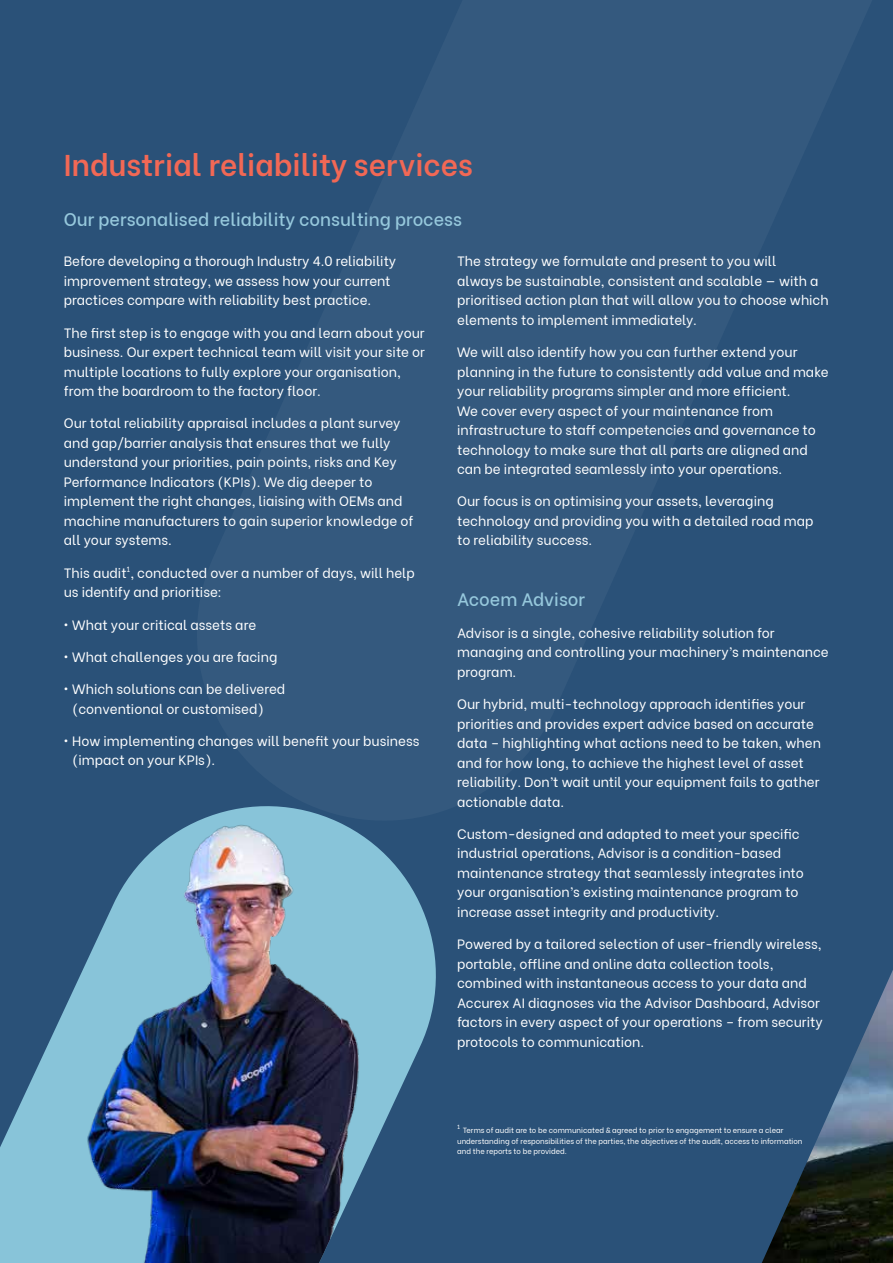
<style>
.page{position:relative;width:893px;height:1263px;background:#2a5178}
.page>*{position:absolute;margin:0;border:0;box-sizing:border-box;transform-origin:0 0}
.t1{font:600 30px "Be Vietnam";color:#f26855}
.t2{font:500 18px "Be Vietnam";color:#96c8dc}
.t3{font:13.5px/19.5px "Be Vietnam";color:#fff}
.t4{font:7.5px/10.5px "Be Vietnam";color:#fff}
.t5{font:6px "Be Vietnam";color:#fff}
</style>
<div class="page">
<img style="left:762px;top:970px;width:131px;height:293px">
<svg style="left:0;top:806px;width:436px;height:457px"></svg>
<img style="left:81px;top:821px;width:284px;height:442px">
<h1 class="t1" style="left:64px;top:140px;width:411px">Industrial reliability services</h1>
<h2 class="t2" style="left:64px;top:204px;width:400px">Our personalised reliability consulting process</h2>
<p class="t3" style="left:64px;top:250px;width:334px">Before developing a thorough Industry 4.0 reliability improvement strategy, we assess how your current practices compare with reliability best practice.</p>
<p class="t3" style="left:64px;top:322px;width:363px">The first step is to engage with you and learn about your business. Our expert technical team will visit your site or multiple locations to fully explore your organisation, from the boardroom to the factory floor.</p>
<p class="t3" style="left:64px;top:412px;width:351px">Our total reliability appraisal includes a plant survey and gap/barrier analysis that ensures that we fully understand your priorities, pain points, risks and Key Performance Indicators (KPIs). We dig deeper to implement the right changes, liaising with OEMs and machine manufacturers to gain superior knowledge of all your systems.</p>
<p class="t3" style="left:64px;top:562px;width:353px">This audit<sup>1</sup>, conducted over a number of days, will help us identify and prioritise:</p>
<p class="t3" style="left:64px;top:613px;width:194px">• What your critical assets are</p>
<p class="t3" style="left:64px;top:646px;width:215px">• What challenges you are facing</p>
<p class="t3" style="left:72px;top:678px;width:215px;text-indent:-9px">• Which solutions can be delivered (conventional or customised)</p>
<p class="t3" style="left:72px;top:730px;width:349px;text-indent:-9px">• How implementing changes will benefit your business (impact on your KPIs).</p>
<p class="t3" style="left:457px;top:250px;width:373px">The strategy we formulate and present to you will<br>always be sustainable, consistent and scalable — with a prioritised action plan that will allow you to choose which elements to implement immediately.</p>
<p class="t3" style="left:457px;top:341px;width:373px">We will also identify how you can further extend your planning in the future to consistently add value and make your reliability programs simpler and more efficient.<br>We cover every aspect of your maintenance from infrastructure to staff competencies and governance to technology to make sure that all parts are aligned and can be integrated seamlessly into your operations.</p>
<p class="t3" style="left:457px;top:490px;width:358px">Our focus is on optimising your assets, leveraging technology and providing you with a detailed road map to reliability success.</p>
<h2 class="t2" style="left:457px;top:584px;width:129px">Acoem Advisor</h2>
<p class="t3" style="left:457px;top:622px;width:373px">Advisor is a single, cohesive reliability solution for managing and controlling your machinery’s maintenance program.</p>
<p class="t3" style="left:457px;top:693px;width:365px">Our hybrid, multi-technology approach identifies your priorities and provides expert advice based on accurate data – highlighting what actions need to be taken, when and for how long, to achieve the highest level of asset reliability. Don’t wait until your equipment fails to gather actionable data.</p>
<p class="t3" style="left:457px;top:823px;width:348px">Custom-designed and adapted to meet your specific industrial operations, Advisor is a condition-based maintenance strategy that seamlessly integrates into your organisation’s existing maintenance program to increase asset integrity and productivity.</p>
<p class="t3" style="left:457px;top:933px;width:367px">Powered by a tailored selection of user-friendly wireless, portable, offline and online data collection tools, combined with instantaneous access to your data and Accurex AI diagnoses via the Advisor Dashboard, Advisor factors in every aspect of your operations – from security protocols to communication.</p>
<p class="t5" style="left:457px;top:1121px;width:4px">1</p>
<p class="t4" style="left:457px;top:1124px;width:347px;text-indent:6px">Terms of audit are to be communicated &amp; agreed to prior to engagement to ensure a clear understanding of responsibilities of the parties, the objectives of the audit, access to information and the reports to be provided.</p>
</div>
